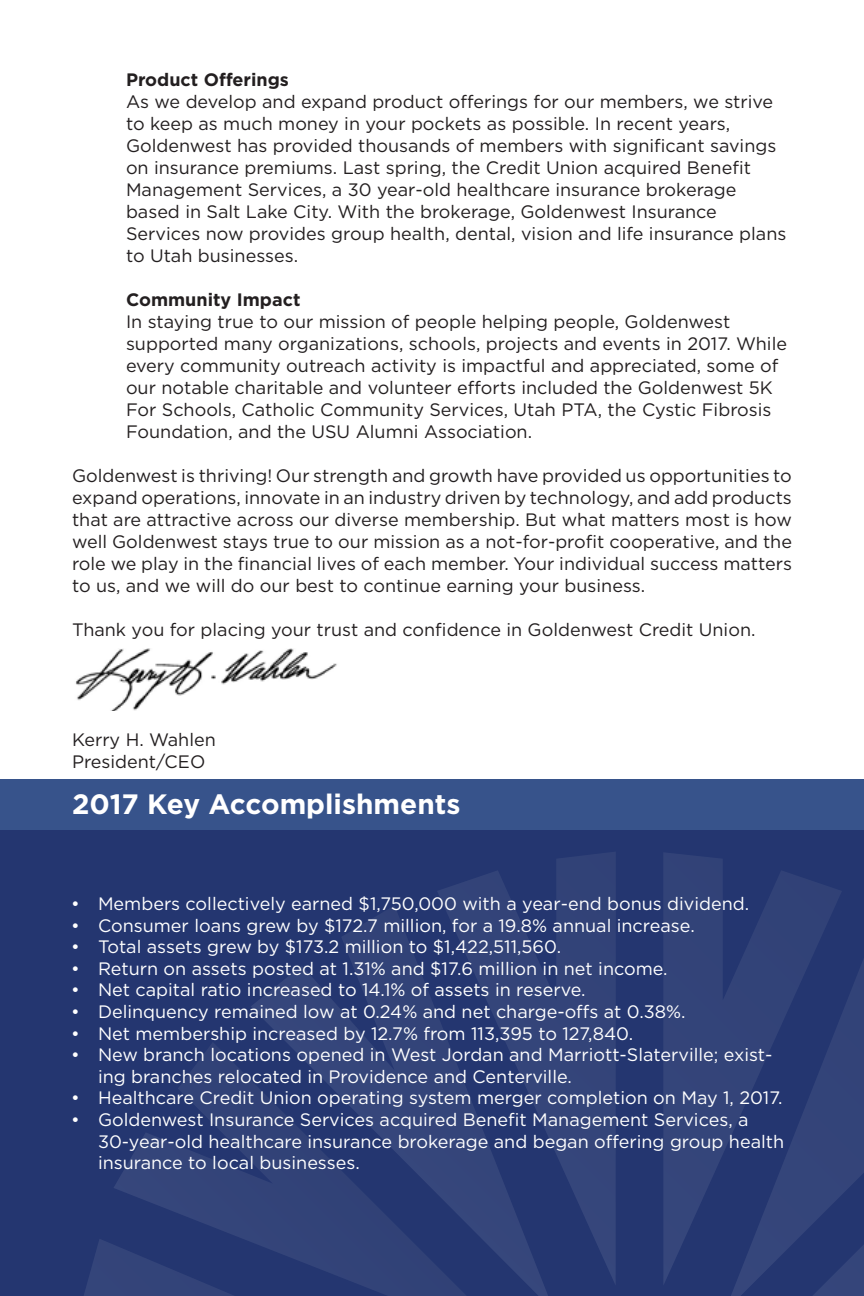
<style>
.page{position:relative;width:864px;height:1296px;background:#fff}
.page>*{position:absolute;margin:0;border:0;box-sizing:border-box;transform-origin:0 0}
.t1{font:700 28px "Gotham";color:#fff}
.t2{font:18px/22px "Gotham";color:#231f20}
.t3{font:18px/21.6px "Gotham";color:#fff}
.t4{font:700 18px "Gotham";color:#231f20}
</style>
<div class="page">
<div style="left:0;top:779px;width:864px;height:517px;background:#243670"></div>
<div style="left:0;top:779px;width:864px;height:51px;background:#37538b"></div>
<svg style="left:84px;top:1239px;width:29px;height:57px"></svg>
<svg style="left:113px;top:1043px;width:138px;height:253px"></svg>
<svg style="left:251px;top:906px;width:297px;height:390px"></svg>
<svg style="left:437px;top:852px;width:179px;height:434px"></svg>
<svg style="left:731px;top:959px;width:133px;height:337px"></svg>
<svg style="left:663px;top:853px;width:179px;height:433px"></svg>
<img style="left:75px;top:648px;width:262px;height:63px">
<p class="t4" style="left:126px;top:68px;width:165px">Product Offerings</p>
<p class="t2" style="left:126px;top:90px;width:662px">As we develop and expand product offerings for our members, we strive to keep as much money in your pockets as possible. In recent years, Goldenwest has provided thousands of members with significant savings on insurance premiums. Last spring, the Credit Union acquired Benefit Management Services, a 30 year-old healthcare insurance brokerage based in Salt Lake City. With the brokerage, Goldenwest Insurance Services now provides group health, dental, vision and life insurance plans to Utah businesses.</p>
<p class="t4" style="left:126px;top:288px;width:176px">Community Impact</p>
<p class="t2" style="left:126px;top:310px;width:663px">In staying true to our mission of people helping people, Goldenwest supported many organizations, schools, projects and events in 2017. While every community outreach activity is impactful and appreciated, some of our notable charitable and volunteer efforts included the Goldenwest 5K For Schools, Catholic Community Services, Utah PTA, the Cystic Fibrosis Foundation, and the USU Alumni Association.</p>
<p class="t2" style="left:72px;top:464px;width:722px;text-align:justify">Goldenwest is thriving! Our strength and growth have provided us opportunities to expand operations, innovate in an industry driven by technology, and add products that are attractive across our diverse membership. But what matters most is how well Goldenwest stays true to our mission as a not-for-profit cooperative, and the role we play in the financial lives of each member. Your individual success matters to us, and we will do our best to continue earning your business.</p>
<p class="t2" style="left:72px;top:618px;width:685px">Thank you for placing your trust and confidence in Goldenwest Credit Union.</p>
<p class="t2" style="left:72px;top:728px;width:145px">Kerry H. Wahlen<br>President/CEO</p>
<h1 class="t1" style="left:72px;top:785px;width:390px">2017 Key Accomplishments</h1>
<p class="t3" style="left:71px;top:893px;width:680px">• Members collectively earned $1,750,000 with a year-end bonus dividend.</p>
<p class="t3" style="left:71px;top:914px;width:625px">• Consumer loans grew by $172.7 million, for a 19.8% annual increase.</p>
<p class="t3" style="left:71px;top:936px;width:492px">• Total assets grew by $173.2 million to $1,422,511,560.</p>
<p class="t3" style="left:71px;top:957px;width:598px">• Return on assets posted at 1.31% and $17.6 million in net income.</p>
<p class="t3" style="left:71px;top:979px;width:516px">• Net capital ratio increased to 14.1% of assets in reserve.</p>
<p class="t3" style="left:71px;top:1001px;width:616px">• Delinquency remained low at 0.24% and net charge-offs at 0.38%.</p>
<p class="t3" style="left:71px;top:1022px;width:564px">• Net membership increased by 12.7% from 113,395 to 127,840.</p>
<p class="t3" style="left:98px;top:1044px;width:676px;text-indent:-27px">• New branch locations opened in West Jordan and Marriott-Slaterville; exist&shy;ing branches relocated in Providence and Centerville.</p>
<p class="t3" style="left:71px;top:1087px;width:713px">• Healthcare Credit Union operating system merger completion on May 1, 2017.</p>
<p class="t3" style="left:98px;top:1109px;width:688px;text-indent:-27px">• Goldenwest Insurance Services acquired Benefit Management Services, a<br>30-year-old healthcare insurance brokerage and began offering group health insurance to local businesses.</p>
</div>
